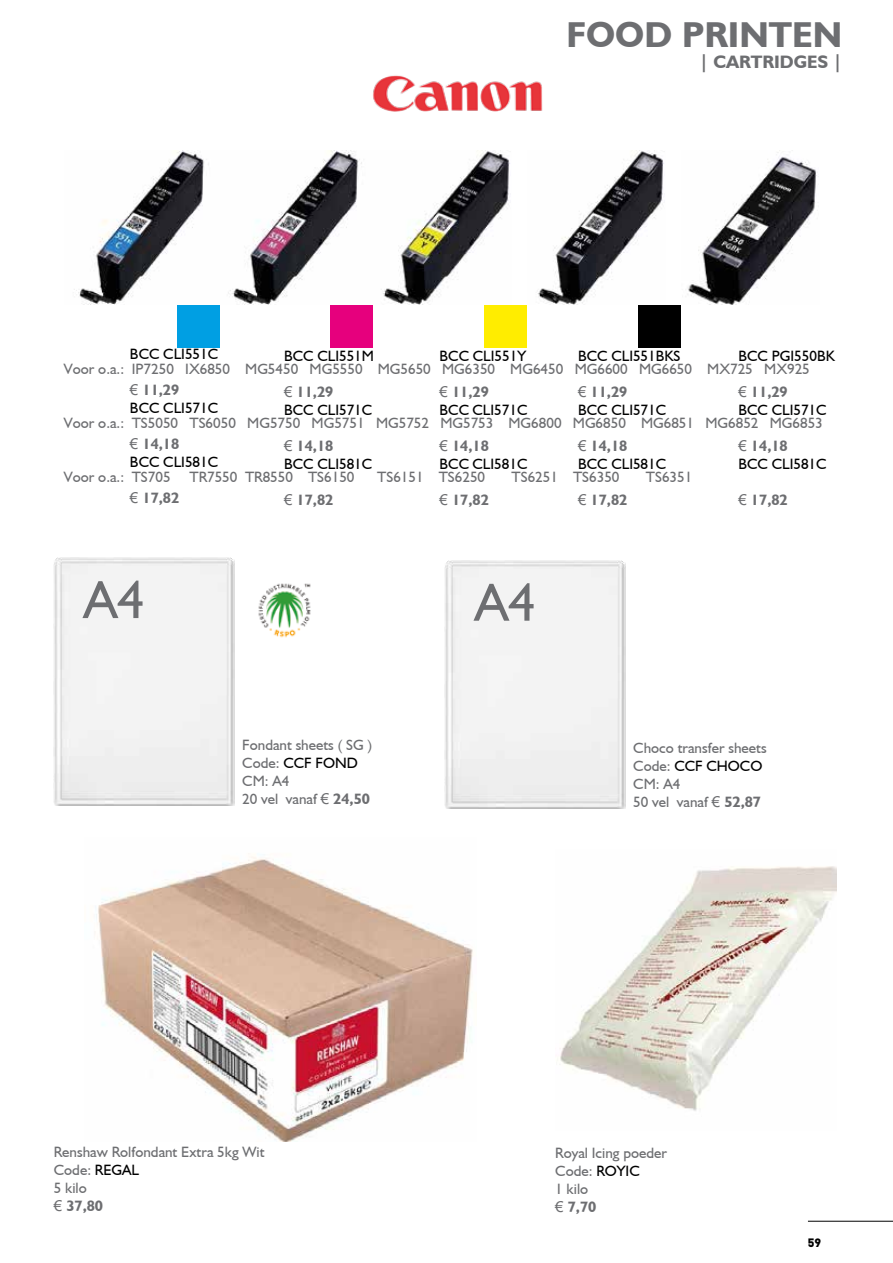
<style>
.page{position:relative;width:893px;height:1263px;background:#fff}
.page>*{position:absolute;margin:0;border:0;box-sizing:border-box;transform-origin:0 0}
.t1{font:54px "Humanist 521 BT";color:#6d6e71}
.t2{font:700 36px "Humanist 521 BT";color:#6d6e71}
.t3{font:700 18px "Humanist 521 BT";color:#6d6e71}
.t4{font:15px/18px "Humanist 521 BT";color:#6d6e71}
.t5{font:15px/18px "Humanist 521 BT";color:#000}
.t6{font:700 15px "Humanist 521 BT";color:#6d6e71}
.t7{font:900 12px "DIN";color:#000}
.s1{font-family:"Arial";color:#6d6e71}
.s2{font-weight:700;color:#6d6e71}
.s3{font-family:"Arial";font-weight:400}
.s4{color:#000}
.s5{font-family:"Arial"}
.s6{font-weight:700}
</style>
<div class="page">
<hr style="left:808px;top:1221px;width:85px;height:1px;background:#000">
<div style="left:177px;top:305px;width:43px;height:42px;background:#009fe3"></div>
<div style="left:330px;top:305px;width:43px;height:42px;background:#e6007d"></div>
<div style="left:484px;top:305px;width:43px;height:42px;background:#ffed00"></div>
<div style="left:639px;top:305px;width:42px;height:42px;background:#000"></div>
<img style="left:687px;top:152px;width:132px;height:153px">
<img style="left:538px;top:151px;width:126px;height:154px">
<img style="left:74px;top:151px;width:436px;height:154px">
<img style="left:54px;top:558px;width:181px;height:248px">
<img style="left:373px;top:75px;width:170px;height:37px">
<img style="left:258px;top:583px;width:53px;height:55px">
<img style="left:96px;top:856px;width:377px;height:285px">
<img style="left:559px;top:866px;width:277px;height:245px">
<img style="left:445px;top:560px;width:181px;height:248px">
<h2 class="t2" style="left:566px;top:13px;width:277px">FOOD PRINTEN</h2>
<p class="t3" style="left:700px;top:50px;width:144px">| CARTRIDGES |</p>
<p class="t5" style="left:130px;top:344px;width:90px">BCC CLI551C</p>
<p class="t5" style="left:130px;top:380px;width:90px"><span class="s1">€</span> <span class="s2">11,29<br></span>BCC CLI571C</p>
<p class="t5" style="left:130px;top:434px;width:90px"><span class="s1">€</span> <span class="s2">14,18<br></span>BCC CLI581C</p>
<p class="t6" style="left:130px;top:488px;width:51px"><span class="s3">€</span> 17,82</p>
<p class="t5" style="left:578px;top:346px;width:104px">BCC CLI551BKS</p>
<p class="t5" style="left:578px;top:382px;width:90px"><span class="s1">€</span> <span class="s2">11,29<br></span>BCC CLI571C</p>
<p class="t5" style="left:578px;top:436px;width:90px"><span class="s1">€</span> <span class="s2">14,18<br></span>BCC CLI581C</p>
<p class="t6" style="left:578px;top:490px;width:51px"><span class="s3">€</span> 17,82</p>
<p class="t5" style="left:284px;top:346px;width:91px">BCC CLI551M</p>
<p class="t5" style="left:284px;top:382px;width:90px"><span class="s1">€</span> <span class="s2">11,29<br></span>BCC CLI571C</p>
<p class="t5" style="left:284px;top:436px;width:90px"><span class="s1">€</span> <span class="s2">14,18<br></span>BCC CLI581C</p>
<p class="t6" style="left:284px;top:490px;width:51px"><span class="s3">€</span> 17,82</p>
<p class="t5" style="left:440px;top:346px;width:88px">BCC CLI551Y</p>
<p class="t5" style="left:440px;top:382px;width:89px"><span class="s1">€</span> <span class="s2">11,29<br></span>BCC CLI571C</p>
<p class="t5" style="left:440px;top:436px;width:89px"><span class="s1">€</span> <span class="s2">14,18<br></span>BCC CLI581C</p>
<p class="t6" style="left:440px;top:490px;width:51px"><span class="s3">€</span> 17,82</p>
<p class="t5" style="left:738px;top:346px;width:98px">BCC PGI550BK</p>
<p class="t5" style="left:738px;top:382px;width:90px"><span class="s1">€</span> <span class="s2">11,29<br></span>BCC CLI571C</p>
<p class="t5" style="left:738px;top:436px;width:90px"><span class="s1">€</span> <span class="s2">14,18<br></span>BCC CLI581C</p>
<p class="t6" style="left:738px;top:490px;width:51px"><span class="s3">€</span> 17,82</p>
<p class="t4" style="left:64px;top:359px;width:747px">Voor o.a.: IP7250 IX6850 MG5450 MG5550 MG5650 MG6350 MG6450 MG6600 MG6650 MX725 MX925</p>
<p class="t4" style="left:64px;top:413px;width:760px">Voor o.a.: TS5050 TS6050 MG5750 MG5751 MG5752 MG5753 MG6800 MG6850 MG6851 MG6852 MG6853</p>
<p class="t4" style="left:64px;top:467px;width:108px">Voor o.a.: TS705</p>
<p class="t4" style="left:189px;top:467px;width:167px">TR7550 TR8550 TS6150</p>
<p class="t4" style="left:377px;top:467px;width:109px">TS6151 TS6250</p>
<p class="t4" style="left:512px;top:467px;width:109px">TS6251 TS6350</p>
<p class="t4" style="left:646px;top:467px;width:48px">TS6351</p>
<h1 class="t1" style="left:84px;top:566px;width:62px">A4</h1>
<p class="t4" style="left:242px;top:735px;width:131px">Fondant sheets ( SG )<br>Code: <span class="s4">CCF FOND<br></span>CM: A4<br>20 vel vanaf <span class="s5">€</span> <span class="s6">24,50</span></p>
<h1 class="t1" style="left:475px;top:569px;width:62px">A4</h1>
<p class="t4" style="left:633px;top:738px;width:135px">Choco transfer sheets<br>Code: <span class="s4">CCF CHOCO<br></span>CM: A4<br>50 vel vanaf <span class="s5">€</span> <span class="s6">52,87</span></p>
<p class="t4" style="left:54px;top:1143px;width:212px">Renshaw Rolfondant Extra 5kg Wit<br>Code: <span class="s4">REGAL<br></span>5 kilo<br><span class="s5">€</span> <span class="s6">37,80</span></p>
<p class="t4" style="left:555px;top:1143px;width:113px">Royal Icing poeder<br>Code: <span class="s4">ROYIC<br></span>1 kilo<br><span class="s5">€</span> <span class="s6">7,70</span></p>
<p class="t7" style="left:808px;top:1234px;width:15px">59</p>
</div>
